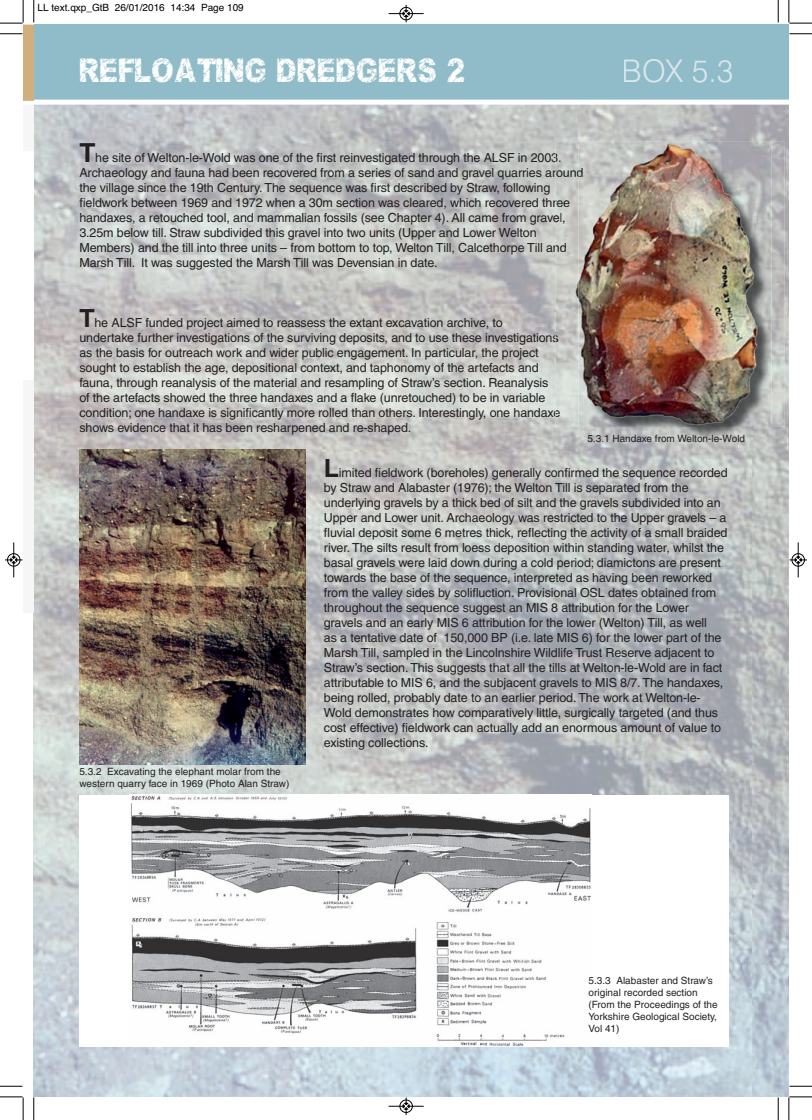
<style>
.page{position:relative;width:812px;height:1120px;background:#fff}
.page>*{position:absolute;margin:0;border:0;box-sizing:border-box;transform-origin:0 0}
.t1{font:31.25px "You Rook Marbelous";color:#fff}
.t2{font:300 31.25px "Swiss 721 BT";color:#dae7ec}
.t3{font:12.5px/15px "Helvetica";letter-spacing:-.01em;color:#231f20}
.t4{font:10px/12px "Helvetica";color:#231f20}
.t5{font:10px "Helvetica";color:#000}
.s1{font-weight:700;font-size:26.25px}
.s2{color:#141415}
.s3{color:#121213}
.s4{color:#131415}
.s5{color:#161516}
.s6{color:#151515}
.s7{color:#161313}
.s8{color:#171516}
.s9{color:#161414}
.s10{font-weight:700;font-size:25px}
.s11{color:#140e12}
.s12{color:#171616}
</style>
<div class="page">
<img style="left:34px;top:105px;width:544px;height:992px">
<img style="left:578px;top:105px;width:210px;height:40px">
<img style="left:751px;top:145px;width:37px;height:952px">
<img style="left:578px;top:439px;width:173px;height:658px">
<img style="left:96px;top:152px;width:460px;height:12px">
<img style="left:80px;top:167px;width:476px;height:12px">
<img style="left:80px;top:197px;width:476px;height:11px">
<img style="left:80px;top:212px;width:476px;height:12px">
<img style="left:80px;top:242px;width:476px;height:12px">
<img style="left:80px;top:332px;width:476px;height:12px">
<img style="left:80px;top:407px;width:476px;height:12px">
<img style="left:79px;top:449px;width:226px;height:316px">
<img style="left:578px;top:427px;width:193px;height:12px">
<img style="left:556px;top:142px;width:228px;height:285px">
<svg style="left:556px;top:152px;width:4px;height:12px"></svg>
<svg style="left:556px;top:212px;width:10px;height:12px"></svg>
<svg style="left:556px;top:242px;width:10px;height:12px"></svg>
<svg style="left:556px;top:332px;width:2px;height:12px"></svg>
<svg style="left:556px;top:407px;width:4px;height:12px"></svg>
<svg style="left:578px;top:167px;width:5px;height:12px"></svg>
<div style="left:79px;top:794px;width:649px;height:252px;background:#fff"></div>
<img style="left:130px;top:795px;width:462px;height:251px">
<svg style="left:35px;top:24px;width:753px;height:81px;fill:#90bcc9"></svg>
<div style="left:624px;top:59px;width:108px;height:23px;background:#90bcc9"></div>
<svg style="left:777px;top:0;width:2px;height:23px"></svg>
<svg style="left:789px;top:33px;width:23px;height:2px"></svg>
<svg style="left:33px;top:1097px;width:2px;height:23px"></svg>
<svg style="left:0;top:1086px;width:22px;height:1px"></svg>
<svg style="left:777px;top:1097px;width:2px;height:23px"></svg>
<svg style="left:789px;top:1086px;width:23px;height:1px"></svg>
<svg style="left:788px;top:0;width:24px;height:24px"></svg>
<svg style="left:0;top:1096px;width:24px;height:24px"></svg>
<svg style="left:788px;top:1096px;width:24px;height:24px"></svg>
<div style="left:399px;top:7px;width:14px;height:13px;border:1px solid #fff;border-radius:50%"></div>
<hr style="left:388px;top:13px;width:35px;height:1px;background:#000">
<div style="left:400px;top:7px;width:12px;height:13px;border:1px solid #000;border-radius:50%"></div>
<svg style="left:403px;top:5px;width:6px;height:17px"></svg>
<div style="left:399px;top:1099px;width:14px;height:14px;border:1px solid #fff;border-radius:50%"></div>
<hr style="left:388px;top:1106px;width:35px;height:1px;background:#000">
<div style="left:400px;top:1100px;width:12px;height:13px;border:1px solid #000;border-radius:50%"></div>
<svg style="left:403px;top:1097px;width:6px;height:18px"></svg>
<svg style="left:0;top:0;width:35px;height:612px"></svg>
<div style="left:791px;top:553px;width:13px;height:14px;border:1px solid #fff;border-radius:50%"></div>
<hr style="left:798px;top:542px;width:1px;height:35px;background:#000">
<div style="left:791px;top:553px;width:13px;height:13px;border:1px solid #000;border-radius:50%"></div>
<svg style="left:789px;top:557px;width:18px;height:6px"></svg>
<p class="t5" style="left:38px;top:2px;width:208px">LL text.qxp_GtB 26/01/2016 14:34 Page 109</p>
<h1 class="t1" style="left:79px;top:49px;width:387px">REFLOATING DREDGERS 2</h1>
<h1 class="t2" style="left:621px;top:52px;width:113px">BOX 5.3</h1>
<p class="t3" style="left:79px;top:151px;width:505px"><span class="s1">T</span>he site of Welton-le-Wold was one of the first reinvestigated through the ALSF in 200<span class="s2">3</span><span class="s3">.<br></span>Archaeology and fauna had been recovered from a series of sand and gravel quarries a<span class="s4">ro</span><span class="s5">und </span>the village since the 19th Century. The sequence was first described by Straw, following fieldwork between 1969 and 1972 when a 30m section was cleared, which recovered th<span class="s6">re</span><span class="s7">e </span>handaxes, a retouched tool, and mammalian fossils (see Chapter 4). All came from grav<span class="s5">e</span><span class="s8">l, </span>3.25m below till. Straw subdivided this gravel into two units (Upper and Lower Welton Members) and the till into three units – from bottom to top, Welton Till, Calcethorpe Till a<span class="s9">nd </span>Marsh Till. It was suggested the Marsh Till was Devensian in date.</p>
<p class="t3" style="left:79px;top:316px;width:482px"><span class="s10">T</span>he ALSF funded project aimed to reassess the extant excavation archive, to undertake further investigations of the surviving deposits, and to use these investigation<span class="s11">s </span>as the basis for outreach work and wider public engagement. In particular, the project sought to establish the age, depositional context, and taphonomy of the artefacts and fauna, through reanalysis of the material and resampling of Straw’s section. Reanalysis of the artefacts showed the three handaxes and a flake (unretouched) to be in variable condition; one handaxe is significantly more rolled than others. Interestingly, one handax<span class="s12">e </span>shows evidence that it has been resharpened and re-shaped.</p>
<p class="t3" style="left:324px;top:466px;width:405px"><span class="s10">L</span>imited fieldwork (boreholes) generally confirmed the sequence recorded by Straw and Alabaster (1976); the Welton Till is separated from the underlying gravels by a thick bed of silt and the gravels subdivided into an Upper and Lower unit. Archaeology was restricted to the Upper gravels – a fluvial deposit some 6 metres thick, reflecting the activity of a small braided river. The silts result from loess deposition within standing water, whilst the basal gravels were laid down during a cold period; diamictons are present towards the base of the sequence, interpreted as having been reworked from the valley sides by solifluction. Provisional OSL dates obtained from throughout the sequence suggest an MIS 8 attribution for the Lower gravels and an early MIS 6 attribution for the lower (Welton) Till, as well<br>as a tentative date of 150,000 BP (i.e. late MIS 6) for the lower part of the Marsh Till, sampled in the Lincolnshire Wildlife Trust Reserve adjacent to Straw’s section. This suggests that all the tills at Welton-le-Wold are in fact attributable to MIS 6, and the subjacent gravels to MIS 8/7. The handaxes, being rolled, probably date to an earlier period. The work at Welton-le-Wold demonstrates how comparatively little, surgically targeted (and thus cost effective) fieldwork can actually add an enormous amount of value to existing collections.</p>
<p class="t4" style="left:587px;top:434px;width:159px">5.3.1 Handaxe from Welton-le-Wold</p>
<p class="t4" style="left:79px;top:766px;width:211px">5.3.2 Excavating the elephant molar from the western quarry face in 1969 (Photo Alan Straw)</p>
<p class="t4" style="left:588px;top:975px;width:131px">5.3.3 Alabaster and Straw’s original recorded section (From the Proceedings of the<br>Yorkshire Geological Society,<br>Vol 41)</p>
</div>
